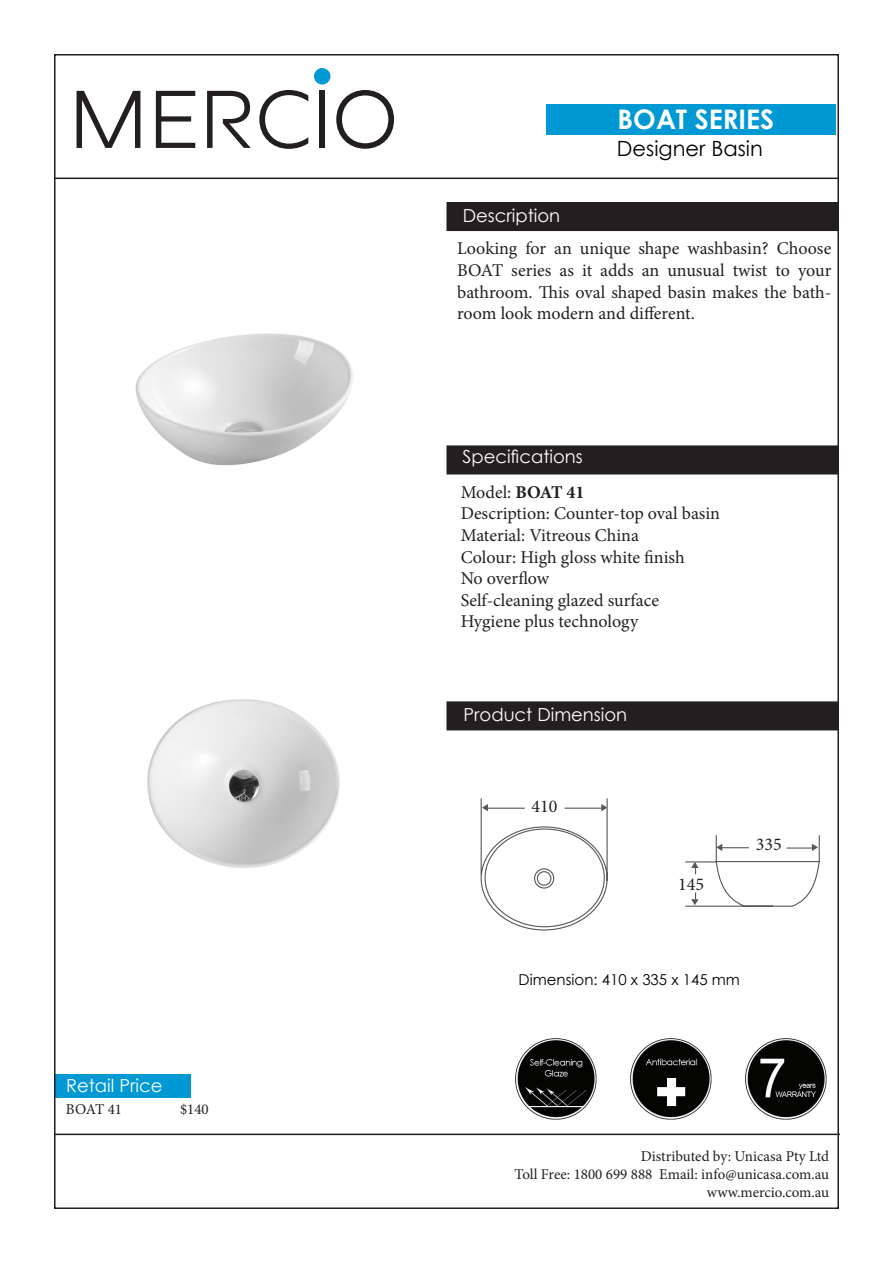
<style>
.page{position:relative;width:893px;height:1263px;background:#fff}
.page>*{position:absolute;margin:0;border:0;box-sizing:border-box;transform-origin:0 0}
.t1{font:700 27px "Century Gothic";color:#fff}
.t2{font:21px "Century Gothic";color:#000}
.t3{font:18px/21.6px "Minion Pro";color:#231f20;text-align:justify}
.t4{font:18px "Century Gothic";color:#fff}
.t5{font:15px "Minion Pro";color:#231f20}
.t6{font:15px "Century Gothic";color:#000}
.s1{font-weight:700}
</style>
<div class="page">
<img style="left:75px;top:128px;width:342px;height:338px">
<div style="left:547px;top:104px;width:289px;height:31px;background:#0099d4"></div>
<svg style="left:77px;top:91px;width:63px;height:57px"></svg>
<svg style="left:156px;top:91px;width:39px;height:57px"></svg>
<svg style="left:259px;top:90px;width:49px;height:59px"></svg>
<div style="left:319px;top:91px;width:6px;height:57px;background:#231f20"></div>
<svg style="left:336px;top:90px;width:58px;height:59px"></svg>
<div style="left:314px;top:68px;width:16px;height:17px;background:#0099d4;border-radius:50%"></div>
<svg style="left:207px;top:91px;width:44px;height:57px"></svg>
<div style="left:447px;top:446px;width:391px;height:28px;background:#231f20"></div>
<div style="left:446px;top:445px;width:393px;height:29px;border:2px solid #231f20"></div>
<div style="left:447px;top:203px;width:391px;height:27px;background:#231f20"></div>
<div style="left:446px;top:202px;width:393px;height:29px;border:2px solid #231f20"></div>
<hr style="left:55px;top:1133px;width:785px;height:2px;background:#231f20">
<hr style="left:54px;top:178px;width:785px;height:1px;background:#231f20">
<div style="left:55px;top:1074px;width:136px;height:24px;background:#0099d4"></div>
<div style="left:447px;top:702px;width:391px;height:28px;background:#231f20"></div>
<div style="left:446px;top:701px;width:393px;height:29px;border:2px solid #231f20"></div>
<img style="left:147px;top:699px;width:193px;height:169px">
<svg style="left:480px;top:798px;width:340px;height:133px"></svg>
<svg style="left:716px;top:844px;width:6px;height:7px"></svg>
<hr style="left:786px;top:847px;width:28px;height:2px;background:#57585a">
<svg style="left:812px;top:844px;width:6px;height:7px"></svg>
<hr style="left:486px;top:808px;width:39px;height:1px;background:#57585a">
<svg style="left:482px;top:804px;width:6px;height:7px"></svg>
<hr style="left:565px;top:808px;width:38px;height:1px;background:#57585a">
<svg style="left:601px;top:804px;width:6px;height:7px"></svg>
<svg style="left:691px;top:862px;width:8px;height:12px"></svg>
<svg style="left:691px;top:892px;width:7px;height:13px"></svg>
<img style="left:515px;top:1038px;width:82px;height:82px">
<img style="left:630px;top:1038px;width:82px;height:82px">
<img style="left:745px;top:1038px;width:82px;height:82px">
<p class="t4" style="left:66px;top:1072px;width:98px">Retail Price</p>
<p class="t5" style="left:66px;top:1100px;width:58px">BOAT 41</p>
<p class="t5" style="left:180px;top:1100px;width:30px">$140</p>
<p class="t1" style="left:618px;top:98px;width:158px">BOAT SERIES</p>
<p class="t4" style="left:463px;top:202px;width:99px">Description</p>
<p class="t2" style="left:617px;top:134px;width:147px">Designer Basin</p>
<p class="t3" style="left:457px;top:238px;width:376px">Looking for an unique shape washbasin? Choose BOAT series as it adds an unusual twist to your bathroom. This oval shaped basin makes the bath&shy;room look modern and different.</p>
<p class="t4" style="left:462px;top:444px;width:122px">Specifications</p>
<p class="t3" style="left:461px;top:481px;width:125px">Model: <span class="s1">BOAT 41</span></p>
<p class="t3" style="left:461px;top:503px;width:261px">Description: Counter-top oval basin</p>
<p class="t3" style="left:461px;top:525px;width:180px">Material: Vitreous China</p>
<p class="t3" style="left:461px;top:546px;width:225px">Colour: High gloss white finish</p>
<p class="t3" style="left:461px;top:568px;width:90px">No overflow</p>
<p class="t3" style="left:461px;top:589px;width:200px">Self-cleaning glazed surface</p>
<p class="t3" style="left:461px;top:611px;width:179px">Hygiene plus technology</p>
<p class="t4" style="left:463px;top:702px;width:165px">Product Dimension</p>
<p class="t3" style="left:531px;top:795px;width:27px">410</p>
<p class="t3" style="left:678px;top:874px;width:27px">145</p>
<p class="t3" style="left:756px;top:833px;width:27px">335</p>
<p class="t6" style="left:519px;top:969px;width:223px">Dimension: 410 x 335 x 145 mm</p>
<p class="t5" style="left:641px;top:1146px;width:190px">Distributed by: Unicasa Pty Ltd</p>
<p class="t5" style="left:514px;top:1164px;width:316px">Toll Free: 1800 699 888 Email: info@unicasa.com.au</p>
<p class="t5" style="left:707px;top:1182px;width:124px">www.mercio.com.au</p>
</div>
